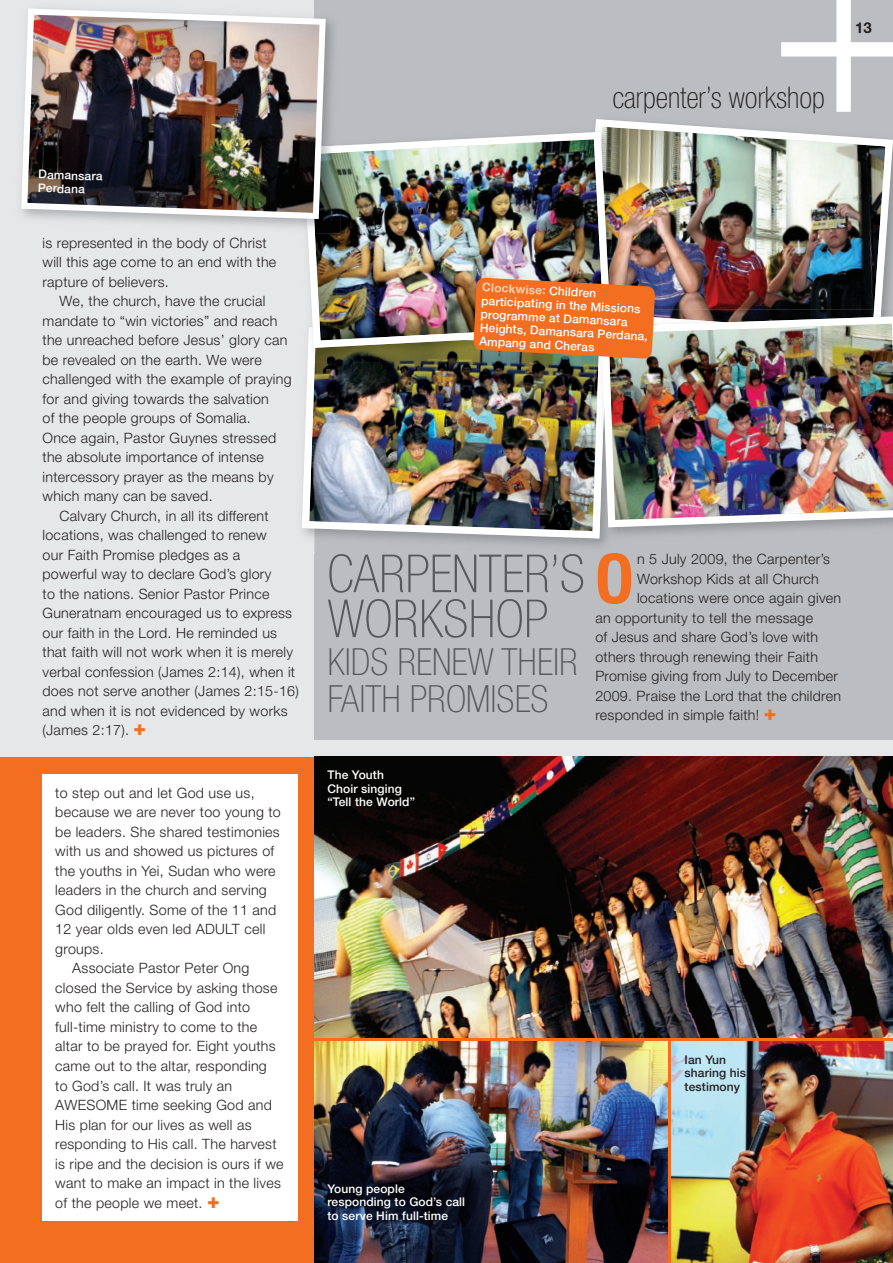
<style>
.page{position:relative;width:893px;height:1263px;background:#e6e7e9}
.page>*{position:absolute;margin:0;border:0;box-sizing:border-box;transform-origin:0 0}
.t1{font:700 condensed 68.85px "Helvetica Neue";color:#f36e21}
.t2{font:100 condensed 52.5px/45px "Helvetica Neue";color:#57585a}
.t3{font:100 condensed 37.5px/37.5px "Helvetica Neue";color:#57585a}
.t4{font:100 condensed 30px "Helvetica Neue";color:#231f20}
.t5{font:700 15px "Helvetica Neue";color:#231f20}
.t6{font:300 14.25px/19.5px "Helvetica Neue";letter-spacing:.02em;color:#231f20}
.t7{font:500 12px/13.5px "Helvetica Neue";letter-spacing:.01em;color:#fff}
.t8{font:500 12px/13.5px "Helvetica Neue";letter-spacing:.01em;color:#231f20}
.s1{font-weight:800;font-size:21px;color:#f36e21}
.s2{font-weight:700;color:#fccfae}
</style>
<div class="page">
<div style="left:315px;top:0;width:578px;height:740px;background:#bcbdc0"></div>
<div style="left:0;top:757px;width:893px;height:506px;background:#f36e21"></div>
<img style="left:315px;top:757px;width:578px;height:280px">
<img style="left:672px;top:1042px;width:221px;height:221px">
<img style="left:315px;top:1042px;width:353px;height:221px">
<div style="left:43px;top:774px;width:255px;height:446px;background:#fff"></div>
<img style="left:595px;top:119px;width:298px;height:191px">
<img style="left:302px;top:348px;width:293px;height:190px">
<img style="left:655px;top:310px;width:226px;height:6px">
<img style="left:595px;top:527px;width:27px;height:16px">
<img style="left:595px;top:363px;width:9px;height:175px">
<img style="left:601px;top:316px;width:292px;height:211px">
<img style="left:302px;top:348px;width:11px;height:15px">
<img style="left:595px;top:125px;width:31px;height:21px">
<img style="left:315px;top:348px;width:280px;height:15px">
<img style="left:595px;top:359px;width:6px;height:4px">
<img style="left:601px;top:359px;width:25px;height:4px">
<img style="left:308px;top:132px;width:303px;height:216px">
<svg style="left:473px;top:277px;width:182px;height:82px"></svg>
<svg style="left:781px;top:0;width:112px;height:112px"></svg>
<img style="left:329px;top:22px;width:12px;height:123px">
<img style="left:303px;top:145px;width:38px;height:89px">
<img style="left:18px;top:5px;width:311px;height:217px">
<p class="t7" style="left:39px;top:167px;width:66px;rotate:2deg">Damansara<br>Perdana</p>
<p class="t6" style="left:43px;top:233px;width:235px">is represented in the body of Christ will this age come to an end with the rapture of believers.</p>
<p class="t6" style="left:60px;top:291px;width:207px">We, the church, have the crucial</p>
<p class="t6" style="left:43px;top:311px;width:236px">mandate to “win victories” and reach</p>
<p class="t6" style="left:43px;top:330px;width:246px">the unreached before Jesus’ glory can</p>
<p class="t6" style="left:43px;top:350px;width:221px">be revealed on the earth. We were</p>
<p class="t6" style="left:43px;top:369px;width:251px">challenged with the example of praying</p>
<p class="t6" style="left:43px;top:389px;width:228px">for and giving towards the salvation</p>
<p class="t6" style="left:43px;top:408px;width:210px">of the people groups of Somalia.</p>
<p class="t6" style="left:43px;top:428px;width:235px">Once again, Pastor Guynes stressed</p>
<p class="t6" style="left:43px;top:447px;width:223px">the absolute importance of intense</p>
<p class="t6" style="left:43px;top:467px;width:233px">intercessory prayer as the means by</p>
<p class="t6" style="left:43px;top:486px;width:172px">which many can be saved.</p>
<p class="t6" style="left:60px;top:506px;width:211px">Calvary Church, in all its different</p>
<p class="t6" style="left:43px;top:525px;width:226px">locations, was challenged to renew</p>
<p class="t6" style="left:43px;top:545px;width:199px">our Faith Promise pledges as a</p>
<p class="t6" style="left:43px;top:564px;width:230px">powerful way to declare God’s glory</p>
<p class="t6" style="left:43px;top:584px;width:228px">to the nations. Senior Pastor Prince</p>
<p class="t6" style="left:43px;top:603px;width:251px">Guneratnam encouraged us to express</p>
<p class="t6" style="left:43px;top:623px;width:236px">our faith in the Lord. He reminded us</p>
<p class="t6" style="left:43px;top:642px;width:252px">that faith will not work when it is merely</p>
<p class="t6" style="left:43px;top:662px;width:254px">verbal confession (James 2:14), when it</p>
<p class="t6" style="left:43px;top:681px;width:258px">does not serve another (James 2:15-16)</p>
<p class="t6" style="left:43px;top:701px;width:247px">and when it is not evidenced by works</p>
<p class="t6" style="left:43px;top:720px;width:105px">(James 2:17). <span class="s1">+</span></p>
<p class="t6" style="left:55px;top:783px;width:201px">to step out and let God use us,</p>
<p class="t6" style="left:55px;top:802px;width:227px">because we are never too young to</p>
<p class="t6" style="left:55px;top:822px;width:226px">be leaders. She shared testimonies</p>
<p class="t6" style="left:55px;top:841px;width:220px">with us and showed us pictures of</p>
<p class="t6" style="left:55px;top:861px;width:222px">the youths in Yei, Sudan who were</p>
<p class="t6" style="left:55px;top:880px;width:213px">leaders in the church and serving</p>
<p class="t6" style="left:55px;top:900px;width:223px">God diligently. Some of the 11 and</p>
<p class="t6" style="left:55px;top:919px;width:212px">12 year olds even led ADULT cell</p>
<p class="t6" style="left:55px;top:939px;width:50px">groups.</p>
<p class="t6" style="left:72px;top:958px;width:179px">Associate Pastor Peter Ong</p>
<p class="t6" style="left:55px;top:978px;width:224px">closed the Service by asking those</p>
<p class="t6" style="left:55px;top:997px;width:196px">who felt the calling of God into</p>
<p class="t6" style="left:55px;top:1017px;width:204px">full-time ministry to come to the</p>
<p class="t6" style="left:55px;top:1036px;width:222px">altar to be prayed for. Eight youths</p>
<p class="t6" style="left:55px;top:1056px;width:213px">came out to the altar, responding</p>
<p class="t6" style="left:55px;top:1075px;width:178px">to God’s call. It was truly an</p>
<p class="t6" style="left:55px;top:1095px;width:218px">AWESOME time seeking God and</p>
<p class="t6" style="left:55px;top:1114px;width:198px">His plan for our lives as well as</p>
<p class="t6" style="left:55px;top:1134px;width:223px">responding to His call. The harvest</p>
<p class="t6" style="left:55px;top:1153px;width:230px">is ripe and the decision is ours if we</p>
<p class="t6" style="left:55px;top:1173px;width:227px">want to make an impact in the lives</p>
<p class="t6" style="left:55px;top:1192px;width:166px">of the people we meet. <span class="s1">+</span></p>
<h3 class="t4" style="left:612px;top:81px;width:214px">carpenter’s workshop</h3>
<p class="t5" style="left:855px;top:18px;width:18px">13</p>
<p class="t7" style="left:482px;top:280px;width:169px;rotate:3deg"><span class="s2">Clockwise:</span> Children participating in the Missions programme at Damansara<br>Heights, Damansara Perdana,<br>Ampang and Cheras</p>
<h2 class="t2" style="left:327px;top:551px;width:259px">CARPENTER’S<br>WORKSHOP</h2>
<h3 class="t3" style="left:327px;top:642px;width:252px">KIDS RENEW THEIR<br>FAITH PROMISES</h3>
<h1 class="t1" style="left:595px;top:537px;width:40px">O</h1>
<p class="t6" style="left:637px;top:549px;width:195px">n 5 July 2009, the Carpenter’s</p>
<p class="t6" style="left:637px;top:568px;width:183px">Workshop Kids at all Church</p>
<p class="t6" style="left:637px;top:588px;width:206px">locations were once again given</p>
<p class="t6" style="left:595px;top:607px;width:219px">an opportunity to tell the message</p>
<p class="t6" style="left:595px;top:627px;width:224px">of Jesus and share God’s love with</p>
<p class="t6" style="left:595px;top:646px;width:224px">others through renewing their Faith</p>
<p class="t6" style="left:595px;top:666px;width:244px">Promise giving from July to December</p>
<p class="t6" style="left:595px;top:685px;width:247px">2009. Praise the Lord that the children</p>
<p class="t6" style="left:595px;top:705px;width:183px">responded in simple faith! <span class="s1">+</span></p>
<p class="t7" style="left:327px;top:768px;width:89px">The Youth<br>Choir singing “Tell the World”</p>
<p class="t7" style="left:327px;top:1182px;width:139px">Young people responding to God’s call to serve Him full-time</p>
<p class="t8" style="left:685px;top:1053px;width:63px">Ian Yun sharing his testimony</p>
</div>
